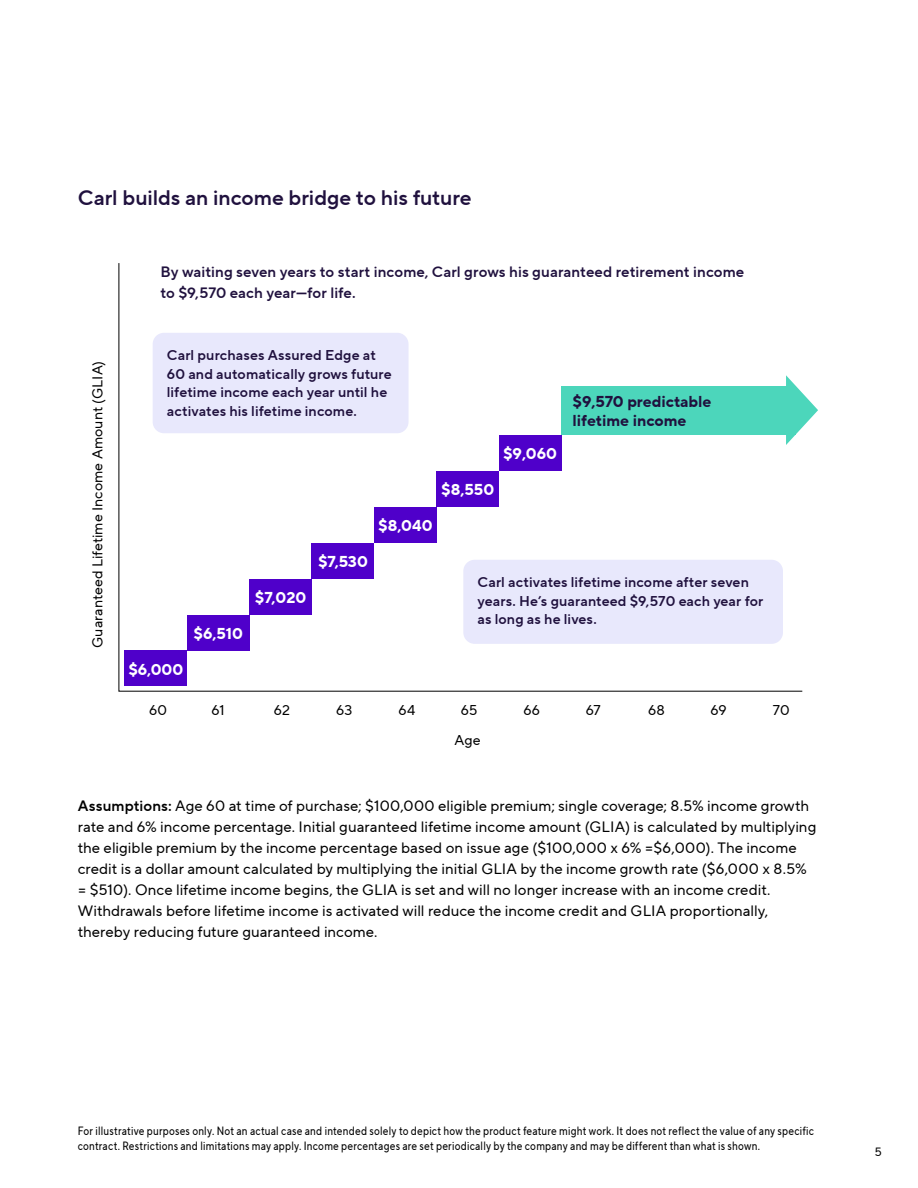
<style>
.page{position:relative;width:918px;height:1188px;background:#fff}
.page>*{position:absolute;margin:0;border:0;box-sizing:border-box;transform-origin:0 0}
.CB-Body_P{font:21px "TT Norms Pro Dm Bd";letter-spacing:-.005em;color:#20113e}
.t1{font:700 15.75px "TT Norms Pro";color:#fff}
.t2{font:700 15.75px/18.9px "TT Norms Pro";color:#20113e}
.CB-Body_P-2{font:15px/21px "TT Norms Pro";letter-spacing:.005em;color:#000}
.t3{font:15px/21px "TT Norms Pro Dm Bd";letter-spacing:.005em;color:#20113e}
.t4{font:14.1px/18.9px "TT Norms Pro Dm Bd";letter-spacing:.01em;color:#20113e}
.t5{font:14.1px "TT Norms Pro";letter-spacing:.01em;color:#000}
.CB-Disclosure_P{font:12px/15px "TT Norms Pro Cond";letter-spacing:.02em;color:#000}
.t6{font:12px "TT Norms Pro";color:#000}
.s1{font-family:"TT Norms Pro Dm Bd"}
</style>
<div class="page">
<svg style="left:118px;top:263px;width:685px;height:429px"></svg>
<div style="left:125px;top:650px;width:62px;height:36px;background:#4f00ca"></div>
<div style="left:187px;top:615px;width:62px;height:35px;background:#4f00ca"></div>
<div style="left:249px;top:579px;width:63px;height:36px;background:#4f00ca"></div>
<div style="left:312px;top:543px;width:62px;height:36px;background:#4f00ca"></div>
<div style="left:374px;top:507px;width:63px;height:36px;background:#4f00ca"></div>
<div style="left:561px;top:386px;width:235px;height:49px;background:#4cd6bb"></div>
<svg style="left:786px;top:375px;width:32px;height:70px"></svg>
<div style="left:153px;top:333px;width:256px;height:100px;background:#e8e8fc;border-radius:11px"></div>
<div style="left:463px;top:560px;width:320px;height:84px;background:#e8e8fc;border-radius:11px"></div>
<div style="left:437px;top:471px;width:62px;height:36px;background:#4f00ca"></div>
<div style="left:499px;top:435px;width:62px;height:36px;background:#4f00ca"></div>
<p class="CB-Body_P" style="left:78px;top:182px;width:395px">Carl builds an income bridge to his future</p>
<p class="t5" style="left:87px;top:648px;width:289px;rotate:-90deg">Guaranteed Lifetime Income Amount (GLIA)</p>
<p class="t3" style="left:160px;top:262px;width:585px">By waiting seven years to start income, Carl grows his guaranteed retirement income to $9,570 each year—for life.</p>
<p class="t4" style="left:167px;top:345px;width:227px">Carl purchases Assured Edge at<br>60 and automatically grows future lifetime income each year until he activates his lifetime income.</p>
<p class="t1" style="left:128px;top:657px;width:56px">$6,000</p>
<p class="t1" style="left:194px;top:621px;width:51px">$6,510</p>
<p class="t1" style="left:255px;top:585px;width:53px">$7,020</p>
<p class="t1" style="left:318px;top:550px;width:51px">$7,530</p>
<p class="t1" style="left:378px;top:514px;width:56px">$8,040</p>
<p class="t1" style="left:441px;top:478px;width:55px">$8,550</p>
<p class="t1" style="left:503px;top:442px;width:56px">$9,060</p>
<p class="t2" style="left:573px;top:392px;width:140px">$9,570 predictable lifetime income</p>
<p class="t4" style="left:478px;top:572px;width:288px">Carl activates lifetime income after seven years. He’s guaranteed $9,570 each year for as long as he lives.</p>
<p class="t5" style="left:149px;top:700px;width:19px">60</p>
<p class="t5" style="left:211px;top:700px;width:15px">61</p>
<p class="t5" style="left:274px;top:700px;width:18px">62</p>
<p class="t5" style="left:336px;top:700px;width:18px">63</p>
<p class="t5" style="left:399px;top:700px;width:18px">64</p>
<p class="t5" style="left:461px;top:700px;width:18px">65</p>
<p class="t5" style="left:523px;top:700px;width:18px">66</p>
<p class="t5" style="left:586px;top:700px;width:16px">67</p>
<p class="t5" style="left:648px;top:700px;width:18px">68</p>
<p class="t5" style="left:710px;top:700px;width:18px">69</p>
<p class="t5" style="left:773px;top:700px;width:18px">70</p>
<p class="t5" style="left:455px;top:730px;width:28px">Age</p>
<p class="CB-Body_P-2" style="left:78px;top:795px;width:740px"><span class="s1">Assumptions:</span> Age 60 at time of purchase; $100,000 eligible premium; single coverage; 8.5% income growth rate and 6% income percentage. Initial guaranteed lifetime income amount (GLIA) is calculated by multiplying the eligible premium by the income percentage based on issue age ($100,000 x 6% =$6,000). The income credit is a dollar amount calculated by multiplying the initial GLIA by the income growth rate ($6,000 x 8.5% = $510). Once lifetime income begins, the GLIA is set and will no longer increase with an income credit.<br>Withdrawals before lifetime income is activated will reduce the income credit and GLIA proportionally, thereby reducing future guaranteed income.</p>
<p class="CB-Disclosure_P" style="left:78px;top:1124px;width:738px">For illustrative purposes only. Not an actual case and intended solely to depict how the product feature might work. It does not reflect the value of any specific contract. Restrictions and limitations may apply. Income percentages are set periodically by the company and may be different than what is shown.</p>
<p class="t6" style="left:875px;top:1143px;width:8px">5</p>
</div>
